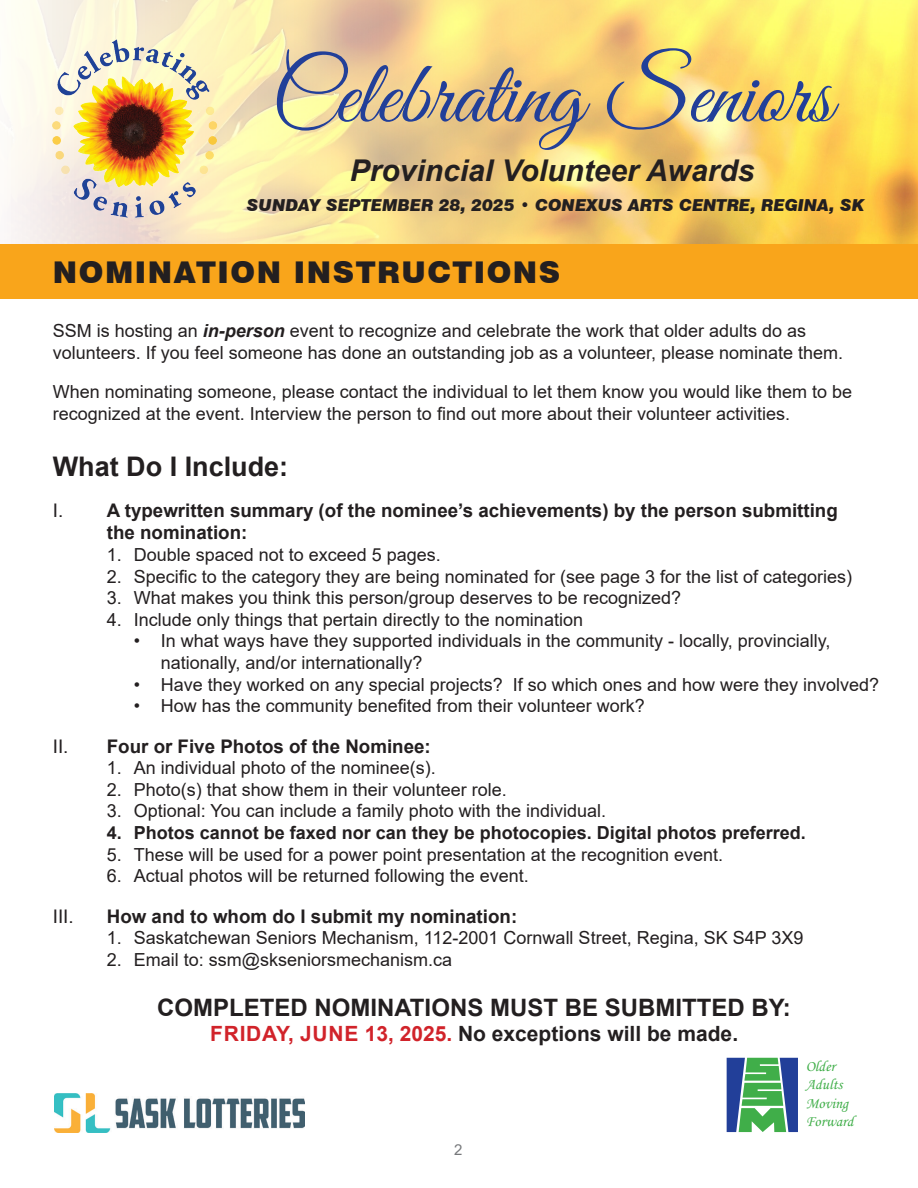
<style>
.page{position:relative;width:918px;height:1188px;background:#fff}
.page>*{position:absolute;margin:0;border:0;box-sizing:border-box;transform-origin:0 0}
.t1{font:90px "Great Vibes";color:#223f99}
.t2{font:italic 700 30px "Arial";color:#231f20}
.t3{font:900 30px "Swiss 721 BT";letter-spacing:.05em;color:#231f20}
.t4{font:700 27px "Arial";color:#231f20}
.t5{font:700 24px "Arial";color:#231f20}
.t6{font:700 21px "Arial";color:#231f20}
.t7{font:700 18.75px/22.5px "Arial";color:#231f20}
.t8{font:18.75px "Arial";color:#231f20}
.t9{font:18px/21.6px "Arial";color:#231f20}
.t10{font:700 18px "Arial";color:#231f20}
.t11{font:italic 900 16.5px "Swiss 721 BT";color:#231f20}
.t12{font:15.3px/18.3px "Monotype Corsiva";color:#40ae49}
.t13{font:15px "Arial";color:#76787b}
.s1{font-weight:700;font-style:italic}
.s2{font-weight:400}
.s3{color:#d1232a}
</style>
<div class="page">
<svg style="left:727px;top:1058px;width:71px;height:74px;background:#528f84"></svg>
<img style="left:54px;top:1094px;width:251px;height:38px">
<img style="left:11px;top:0;width:907px;height:244px">
<img style="left:31px;top:32px;width:210px;height:199px">
<div style="left:0;top:244px;width:918px;height:55px;background:#f9a51b"></div>
<p class="t1" style="left:271px;top:45px;width:563px">Celebrating Seniors</p>
<p class="t2" style="left:350px;top:151px;width:406px">Provincial Volunteer Awards</p>
<p class="t11" style="left:247px;top:195px;width:619px">SUNDAY SEPTEMBER 28, 2025 • CONEXUS ARTS CENTRE, REGINA, SK</p>
<p class="t3" style="left:53px;top:254px;width:509px">NOMINATION INSTRUCTIONS</p>
<p class="t9" style="left:53px;top:320px;width:792px">SSM is hosting an <span class="s1">in-person</span> event to recognize and celebrate the work that older adults do as volunteers. If you feel someone has done an outstanding job as a volunteer, please nominate them.</p>
<p class="t9" style="left:53px;top:381px;width:801px">When nominating someone, please contact the individual to let them know you would like them to be recognized at the event. Interview the person to find out more about their volunteer activities.</p>
<p class="t4" style="left:53px;top:448px;width:237px">What Do I Include:</p>
<p class="t7" style="left:107px;top:499px;width:733px;text-indent:-54px"><span class="s2">I.</span> A typewritten summary (of the nominee’s achievements) by the person submitting the nomination:</p>
<p class="t9" style="left:107px;top:544px;width:336px">1. Double spaced not to exceed 5 pages.</p>
<p class="t9" style="left:107px;top:565px;width:747px">2. Specific to the category they are being nominated for (see page 3 for the list of categories)</p>
<p class="t9" style="left:107px;top:587px;width:576px">3. What makes you think this person/group deserves to be recognized?</p>
<p class="t9" style="left:107px;top:608px;width:478px">4. Include only things that pertain directly to the nomination</p>
<p class="t9" style="left:161px;top:630px;width:671px;text-indent:-27px">• In what ways have they supported individuals in the community - locally, provincially, nationally, and/or internationally?</p>
<p class="t9" style="left:134px;top:673px;width:747px">• Have they worked on any special projects? If so which ones and how were they involved?</p>
<p class="t9" style="left:134px;top:695px;width:513px">• How has the community benefited from their volunteer work?</p>
<p class="t7" style="left:53px;top:735px;width:379px"><span class="s2">II.</span> Four or Five Photos of the Nominee:</p>
<p class="t9" style="left:107px;top:757px;width:331px">1. An individual photo of the nominee(s).</p>
<p class="t9" style="left:107px;top:779px;width:402px">2. Photo(s) that show them in their volunteer role.</p>
<p class="t9" style="left:107px;top:800px;width:501px">3. Optional: You can include a family photo with the individual.</p>
<p class="t10" style="left:107px;top:820px;width:701px">4. Photos cannot be faxed nor can they be photocopies. Digital photos preferred.</p>
<p class="t9" style="left:107px;top:843px;width:618px">5. These will be used for a power point presentation at the recognition event.</p>
<p class="t9" style="left:107px;top:865px;width:424px">6. Actual photos will be returned following the event.</p>
<p class="t8" style="left:53px;top:903px;width:22px">III.</p>
<p class="t7" style="left:107px;top:905px;width:412px">How and to whom do I submit my nomination:</p>
<p class="t9" style="left:107px;top:927px;width:698px">1. Saskatchewan Seniors Mechanism, 112-2001 Cornwall Street, Regina, SK S4P 3X9</p>
<p class="t9" style="left:107px;top:949px;width:347px">2. Email to: ssm@skseniorsmechanism.ca</p>
<p class="t5" style="left:157px;top:990px;width:635px">COMPLETED NOMINATIONS MUST BE SUBMITTED BY:</p>
<p class="t6" style="left:210px;top:1019px;width:529px"><span class="s3">FRIDAY, JUNE 13, 2025.</span> No exceptions will be made.</p>
<p class="t12" style="left:806px;top:1057px;width:49px">Older<br>Adults<br>Moving<br>Forward</p>
<p class="t13" style="left:454px;top:1140px;width:10px">2</p>
</div>
